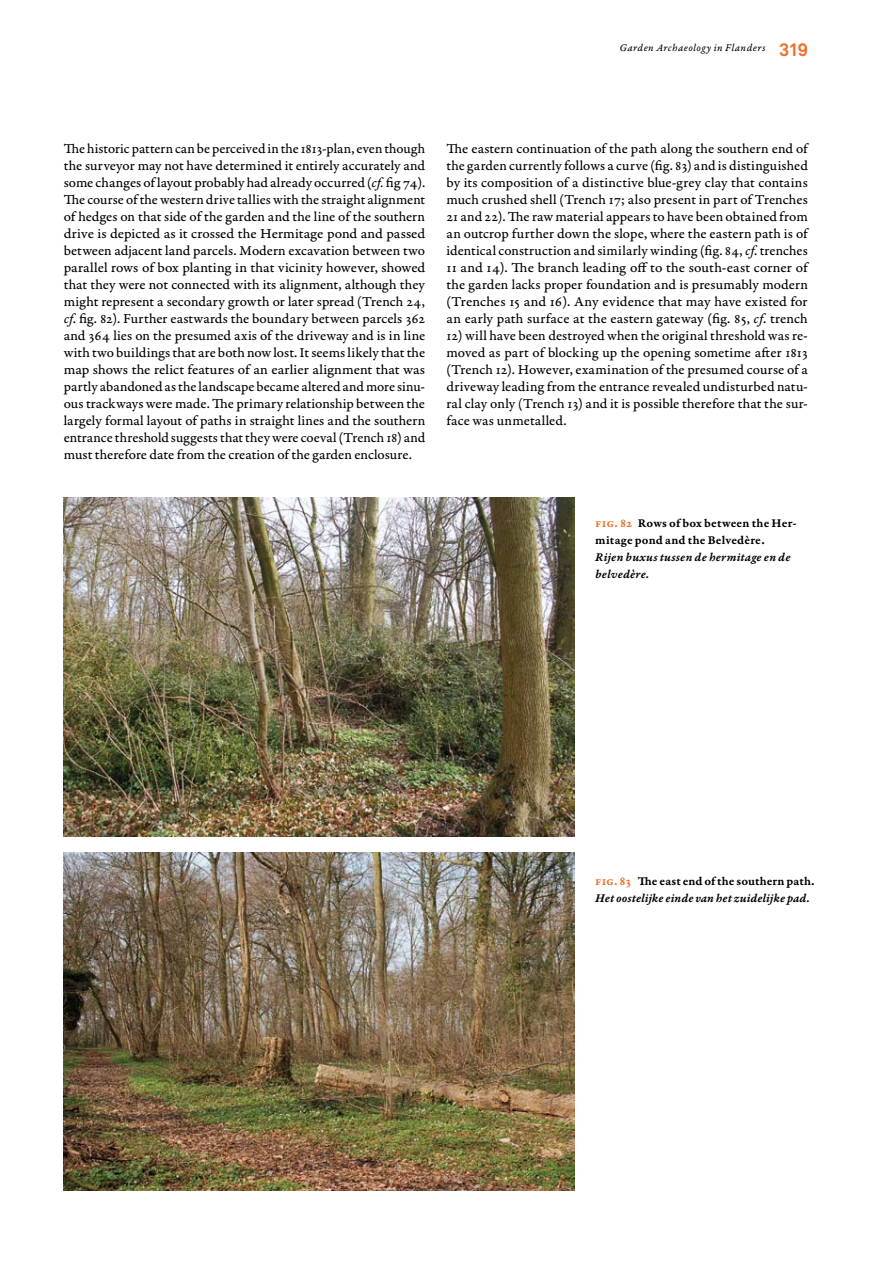
<style>
.page{position:relative;width:893px;height:1263px;background:#fff}
.page>*{position:absolute;margin:0;border:0;box-sizing:border-box;transform-origin:0 0}
.t1{font:14.4px/17px "Garamond Premr Pro Capt";color:#000;text-align:justify}
.t2{font:12.6px/17px "Garamond Premr Pro Smbd Capt";letter-spacing:.015em;color:#000}
.t3{font:12.6px/17px "Garamond Premr Pro Smbd It Capt";letter-spacing:.01em;color:#000}
.t4{font:10.8px "Garamond Premr Pro It Capt";letter-spacing:.05em;color:#000}
.s1{font-family:"Akkurat Std";font-weight:700;font-size:18px;color:#ee702a}
.s2{font-family:"Garamond Premr Pro It Capt"}
.s3{color:#ee702a}
</style>
<div class="page">
<img style="left:64px;top:497px;width:510px;height:339px">
<img style="left:64px;top:852px;width:510px;height:339px">
<p class="t4" style="left:620px;top:41px;width:190px">Garden Archaeology in Flanders <span class="s1">319</span></p>
<p class="t1" style="left:64px;top:140px;width:363px">The historic pattern can be perceived in the 1813-plan, even though the surveyor may not have determined it entirely accurately and some changes of layout probably had already occurred (<span class="s2">cf.</span> fig 74).<br>The course of the western drive tallies with the straight alignment of hedges on that side of the garden and the line of the southern drive is depicted as it crossed the Hermitage pond and passed between adjacent land parcels. Modern excavation between two parallel rows of box planting in that vicinity however, showed that they were not connected with its alignment, although they might represent a secondary growth or later spread (Trench 24, <span class="s2">cf</span>. fig. 82). Further eastwards the boundary between parcels 362 and 364 lies on the presumed axis of the driveway and is in line with two buildings that are both now lost. It seems likely that the map shows the relict features of an earlier alignment that was partly abandoned as the landscape became altered and more sinu&shy;ous trackways were made. The primary relationship between the largely formal layout of paths in straight lines and the southern entrance threshold suggests that they were coeval (Trench 18) and must therefore date from the creation of the garden enclosure.</p>
<p class="t1" style="left:446px;top:140px;width:363px">The eastern continuation of the path along the southern end of the garden currently follows a curve (fig. 83) and is distinguished by its composition of a distinctive blue-grey clay that contains much crushed shell (Trench 17; also present in part of Trenches 21 and 22). The raw material appears to have been obtained from an outcrop further down the slope, where the eastern path is of identical construction and similarly winding (fig. 84, <span class="s2">cf</span>. trenches 11 and 14). The branch leading off to the south-east corner of the garden lacks proper foundation and is presumably modern (Trenches 15 and 16). Any evidence that may have existed for an early path surface at the eastern gateway (fig. 85, <span class="s2">cf</span>. trench</p>
<p class="t1" style="left:446px;top:327px;width:363px">12) will have been destroyed when the original threshold was re&shy;moved as part of blocking up the opening sometime after 1813 (Trench 12). However, examination of the presumed course of a driveway leading from the entrance revealed undisturbed natu&shy;ral clay only (Trench 13) and it is possible therefore that the sur&shy;face was unmetalled.</p>
<p class="t2" style="left:595px;top:515px;width:203px"><span class="s3">Fig. 82</span> Rows of box between the Her&shy;mitage pond and the Belvedère.</p>
<p class="t3" style="left:595px;top:549px;width:197px">Rijen buxus tussen de hermitage en de belvedère.</p>
<p class="t2" style="left:595px;top:872px;width:221px"><span class="s3">Fig. 83</span> The east end of the southern path.</p>
<p class="t3" style="left:595px;top:890px;width:216px">Het oostelijke einde van het zuidelijke pad.</p>
</div>
